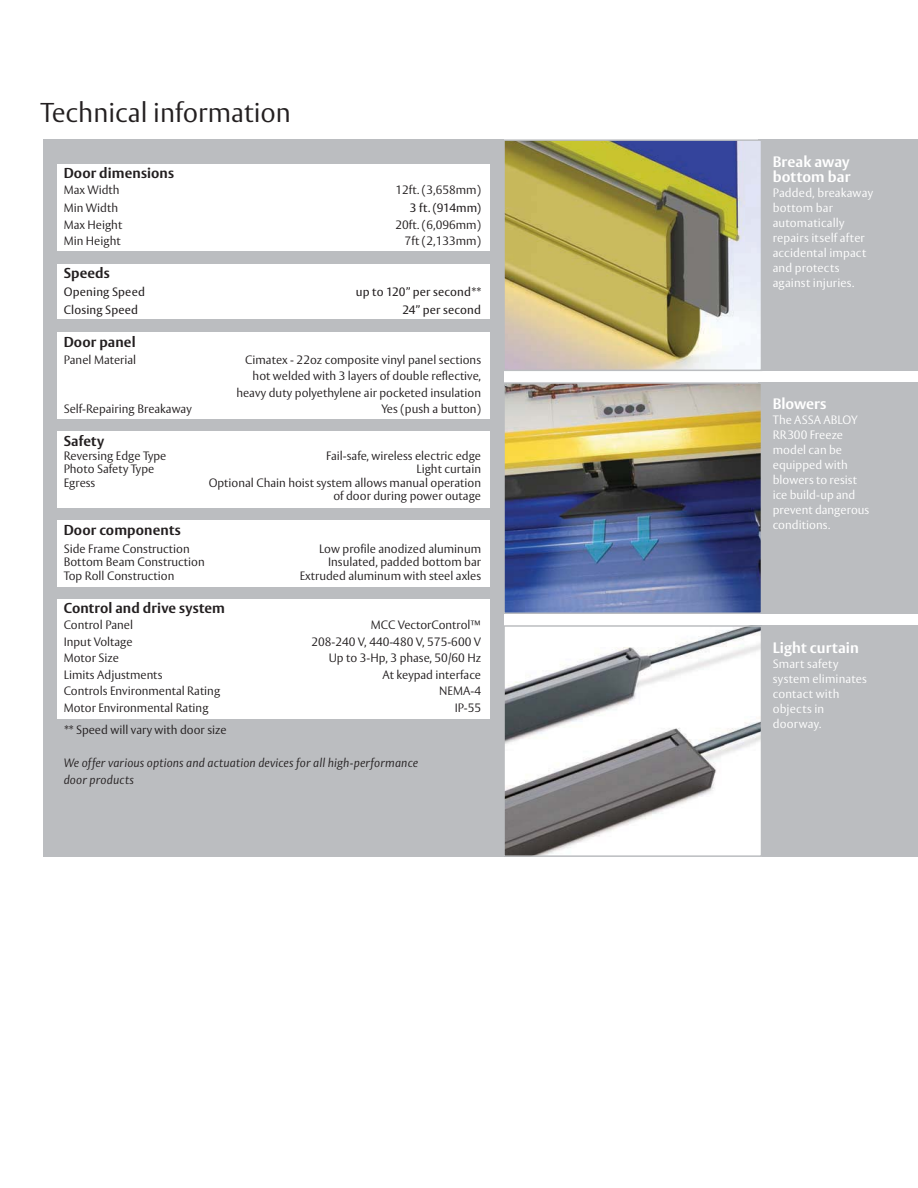
<style>
.page{position:relative;width:918px;height:1188px;background:#fff}
.page>*{position:absolute;margin:0;border:0;box-sizing:border-box;transform-origin:0 0}
.t1{font:300 27px "ASSA Vesta";color:#231f20}
.t2{font:700 15px/15px "ASSA Vesta";letter-spacing:.005em;color:#fff}
.t3{font:700 14.25px "ASSA Vesta";letter-spacing:.01em;color:#231f20}
.t4{font:300 12px/16.5px "ASSA Vesta";color:#231f20;text-align:right}
.t5{font:300 12px/15px "ASSA Vesta";letter-spacing:.01em;color:#fff}
.t6{font:italic 300 12px/16.5px "ASSA Vesta";letter-spacing:.01em;color:#231f20}
.t7{font:12px "ASSA Vesta";letter-spacing:.015em;color:#231f20}
</style>
<div class="page">
<div style="left:758px;top:139px;width:160px;height:232px;background:#bbbdc0"></div>
<div style="left:758px;top:382px;width:160px;height:232px;background:#bbbdc0"></div>
<div style="left:758px;top:625px;width:160px;height:232px;background:#bbbdc0"></div>
<div style="left:43px;top:140px;width:460px;height:717px;background:#bbbdc0"></div>
<div style="left:57px;top:265px;width:432px;height:54px;background:#fff"></div>
<div style="left:57px;top:164px;width:432px;height:87px;background:#fff"></div>
<div style="left:57px;top:332px;width:432px;height:87px;background:#fff"></div>
<div style="left:57px;top:431px;width:432px;height:77px;background:#fff"></div>
<div style="left:57px;top:520px;width:432px;height:66px;background:#fff"></div>
<div style="left:57px;top:599px;width:432px;height:120px;background:#fff"></div>
<img style="left:506px;top:142px;width:253px;height:226px">
<div style="left:503px;top:139px;width:259px;height:232px;border:2px solid #bbbdc0"></div>
<img style="left:506px;top:385px;width:253px;height:226px">
<div style="left:503px;top:382px;width:259px;height:232px;border:2px solid #bbbdc0"></div>
<img style="left:506px;top:628px;width:253px;height:226px">
<div style="left:503px;top:625px;width:259px;height:232px;border:2px solid #bbbdc0"></div>
<h1 class="t1" style="left:41px;top:101px;width:252px">Technical information</h1>
<p class="t3" style="left:64px;top:167px;width:112px">Door dimensions</p>
<p class="t4" style="left:64px;top:183px;width:57px">Max Width</p>
<p class="t4" style="left:396px;top:183px;width:87px">12ft. (3,658mm)</p>
<p class="t4" style="left:64px;top:201px;width:56px">Min Width</p>
<p class="t7" style="left:410px;top:203px;width:73px">3 ft. (914mm)</p>
<p class="t4" style="left:64px;top:218px;width:60px">Max Height</p>
<p class="t4" style="left:396px;top:218px;width:87px">20ft. (6,096mm)</p>
<p class="t4" style="left:64px;top:234px;width:58px">Min Height</p>
<p class="t4" style="left:405px;top:234px;width:78px">7ft (2,133mm)</p>
<p class="t3" style="left:64px;top:267px;width:48px">Speeds</p>
<p class="t7" style="left:64px;top:287px;width:83px">Opening Speed</p>
<p class="t7" style="left:356px;top:287px;width:127px">up to 120” per second**</p>
<p class="t7" style="left:64px;top:305px;width:76px">Closing Speed</p>
<p class="t7" style="left:402px;top:305px;width:80px">24” per second</p>
<p class="t3" style="left:64px;top:336px;width:73px">Door panel</p>
<p class="t4" style="left:64px;top:353px;width:74px">Panel Material</p>
<p class="t4" style="left:236px;top:353px;width:246px">Cimatex - 22oz composite vinyl panel sections hot welded with 3 layers of double reflective, heavy duty polyethylene air pocketed insulation</p>
<p class="t4" style="left:64px;top:402px;width:130px">Self-Repairing Breakaway</p>
<p class="t4" style="left:381px;top:402px;width:101px">Yes (push a button)</p>
<p class="t3" style="left:64px;top:435px;width:42px">Safety</p>
<p class="t4" style="left:64px;top:449px;width:104px">Reversing Edge Type</p>
<p class="t4" style="left:326px;top:449px;width:157px">Fail-safe, wireless electric edge</p>
<p class="t4" style="left:64px;top:462px;width:92px">Photo Safety Type</p>
<p class="t4" style="left:416px;top:462px;width:66px">Light curtain</p>
<p class="t4" style="left:64px;top:476px;width:33px">Egress</p>
<p class="t4" style="left:209px;top:477px;width:274px;line-height:13.5px">Optional Chain hoist system allows manual operation of door during power outage</p>
<p class="t3" style="left:64px;top:524px;width:119px">Door components</p>
<p class="t4" style="left:64px;top:542px;width:128px">Side Frame Construction</p>
<p class="t4" style="left:319px;top:542px;width:164px">Low profile anodized aluminum</p>
<p class="t4" style="left:64px;top:555px;width:143px">Bottom Beam Construction</p>
<p class="t4" style="left:328px;top:555px;width:155px">Insulated, padded bottom bar</p>
<p class="t4" style="left:64px;top:569px;width:112px">Top Roll Construction</p>
<p class="t4" style="left:300px;top:569px;width:183px">Extruded aluminum with steel axles</p>
<p class="t3" style="left:64px;top:602px;width:163px">Control and drive system</p>
<p class="t4" style="left:64px;top:618px;width:71px">Control Panel</p>
<p class="t4" style="left:371px;top:618px;width:112px">MCC VectorControl™</p>
<p class="t4" style="left:64px;top:635px;width:70px">Input Voltage</p>
<p class="t4" style="left:311px;top:635px;width:171px">208-240 V, 440-480 V, 575-600 V</p>
<p class="t4" style="left:64px;top:651px;width:57px">Motor Size</p>
<p class="t4" style="left:329px;top:651px;width:154px">Up to 3-Hp, 3 phase, 50/60 Hz</p>
<p class="t4" style="left:64px;top:668px;width:100px">Limits Adjustments</p>
<p class="t4" style="left:382px;top:668px;width:100px">At keypad interface</p>
<p class="t4" style="left:64px;top:684px;width:158px">Controls Environmental Rating</p>
<p class="t4" style="left:439px;top:684px;width:43px">NEMA-4</p>
<p class="t4" style="left:64px;top:701px;width:146px">Motor Environmental Rating</p>
<p class="t4" style="left:455px;top:701px;width:28px">IP-55</p>
<p class="t4" style="left:64px;top:723px;width:164px">** Speed will vary with door size</p>
<p class="t6" style="left:64px;top:756px;width:356px">We offer various options and actuation devices for all high-performance door products</p>
<p class="t2" style="left:773px;top:155px;width:79px">Break away bottom bar</p>
<p class="t5" style="left:773px;top:186px;width:102px">Padded, breakaway bottom bar automatically repairs itself after accidental impact and protects against injuries.</p>
<p class="t2" style="left:773px;top:397px;width:55px">Blowers</p>
<p class="t5" style="left:773px;top:413px;width:98px">The ASSA ABLOY<br>RR300 Freeze model can be equipped with blowers to resist ice build-up and prevent dangerous conditions.</p>
<p class="t2" style="left:773px;top:642px;width:88px">Light curtain</p>
<p class="t5" style="left:773px;top:658px;width:96px">Smart safety system eliminates contact with objects in doorway.</p>
</div>
